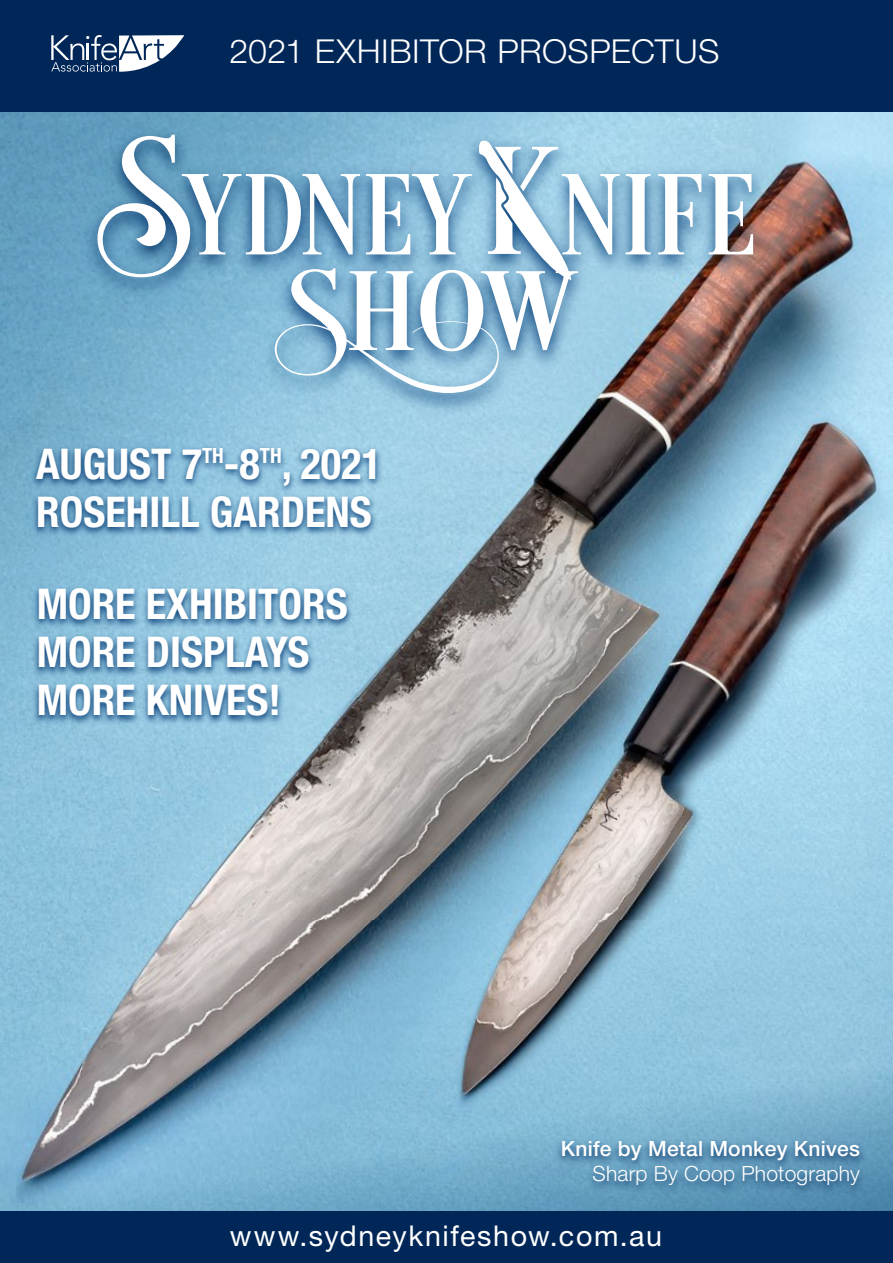
<style>
.page{position:relative;width:893px;height:1263px;background:#fff}
.page>*{position:absolute;margin:0;border:0;box-sizing:border-box;transform-origin:0 0}
.t1{font:700 condensed 42.45px/47.8px "Helvetica Neue LT Pro";color:#fff}
.t2{font:300 33px "Helvetica Neue LT Pro";letter-spacing:.01em;color:#fff}
.t3{font:28.65px "Helvetica Neue LT Pro";letter-spacing:.055em;color:#fff}
.t4{font:500 21px "Helvetica Neue LT Pro";letter-spacing:.01em;color:#fff}
.t5{font:300 21px "Helvetica Neue LT Pro";letter-spacing:.01em;color:#fff}
</style>
<div class="page">
<img style="left:0;top:112px;width:893px;height:809px">
<svg style="left:0;top:921px;width:893px;height:290px;background:#87b1c7"></svg>
<div style="left:0;top:1211px;width:893px;height:52px;background:#002758"></div>
<img style="left:550px;top:1131px;width:321px;height:69px">
<img style="left:28px;top:577px;width:329px;height:160px">
<img style="left:27px;top:420px;width:365px;height:129px">
<img style="left:77px;top:121px;width:697px;height:299px">
<svg style="left:709px;top:174px;width:44px;height:80px"></svg>
<svg style="left:658px;top:174px;width:43px;height:80px"></svg>
<svg style="left:97px;top:135px;width:554px;height:258px"></svg>
<div style="left:0;top:0;width:893px;height:112px;background:#002758"></div>
<svg style="left:51px;top:35px;width:133px;height:37px"></svg>
<p class="t2" style="left:229px;top:31px;width:492px">2021 EXHIBITOR PROSPECTUS</p>
<p class="t1" style="left:36px;top:439px;width:347px">AUGUST 7<sup>TH</sup>-8<sup>TH</sup>, 2021<br>ROSEHILL GARDENS</p>
<p class="t1" style="left:37px;top:580px;width:313px">MORE EXHIBITORS<br>MORE DISPLAYS<br>MORE KNIVES!</p>
<p class="t4" style="left:561px;top:1136px;width:301px">Knife by Metal Monkey Knives</p>
<p class="t5" style="left:593px;top:1161px;width:269px">Sharp By Coop Photography</p>
<p class="t3" style="left:230px;top:1219px;width:434px">www.sydneyknifeshow.com.au</p>
</div>
